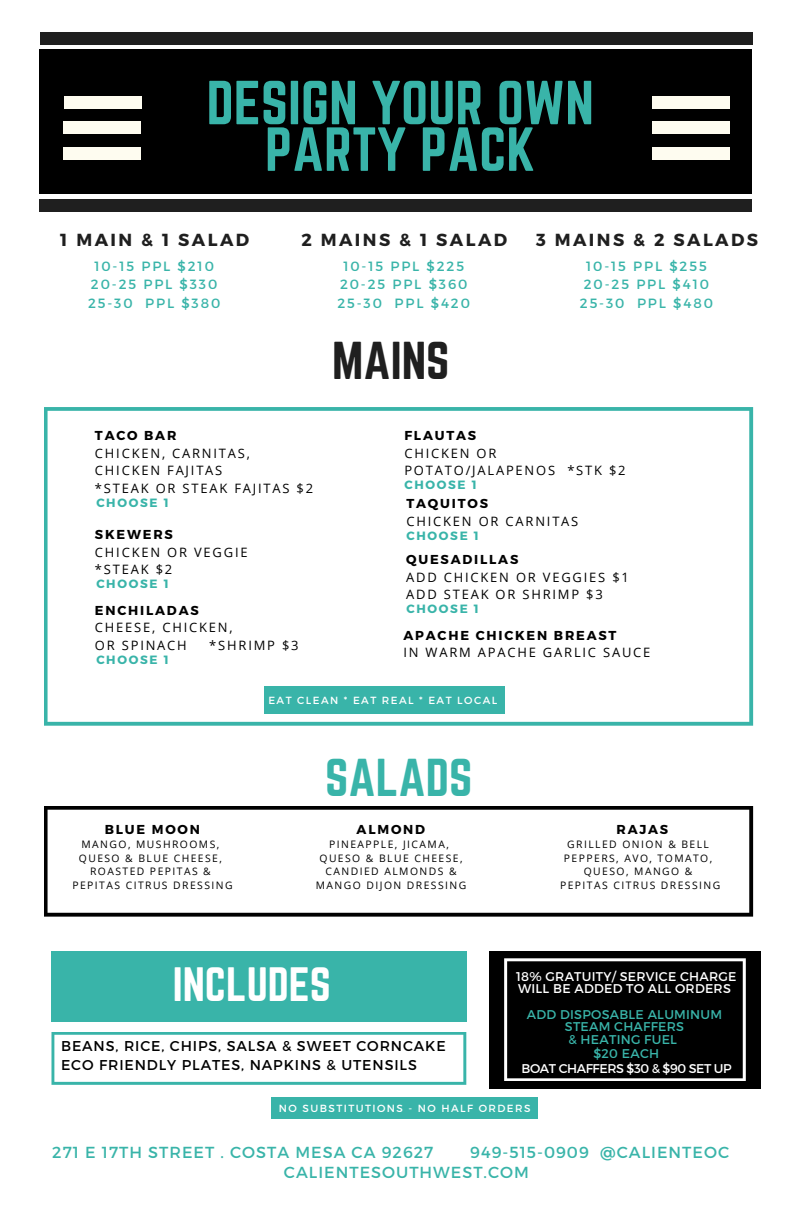
<style>
.page{position:relative;width:792px;height:1224px;background:#fff}
.page>*{position:absolute;margin:0;border:0;box-sizing:border-box;transform-origin:0 0}
.t1{font:54.4px/46.6px "Norwester";color:#39b4a9;text-align:center}
.t2{font:46.6px "Norwester";color:#39b4a9}
.t3{font:46.6px "Norwester";color:#1f1f1f}
.t4{font:42.2px "Norwester";color:#fff}
.t5{font:700 17.4px "Montserrat";letter-spacing:.14em;color:#1f1f1f}
.t6{font:16px/20px "Montserrat";letter-spacing:.065em;color:#39b4a9}
.t7{font:14.2px/18.4px "Montserrat";letter-spacing:.06em;color:#000}
.t8{font:13.4px/18.4px "Montserrat";letter-spacing:.14em;color:#39b4a9;text-align:center}
.t9{font:13px/17.4px "Open Sans";letter-spacing:.14em;color:#000}
.t10{font:700 13px "Montserrat";letter-spacing:.14em;color:#000}
.t11{font:12.6px/13px "Montserrat";letter-spacing:.02em;color:#39b4a9;text-align:center}
.t12{font:12.6px/12.6px "Montserrat";letter-spacing:.02em;color:#fff}
.t13{font:12.6px "Montserrat";letter-spacing:-.03em;color:#fff}
.t14{font:700 12px "Montserrat";letter-spacing:.14em;color:#39b4a9}
.t15{font:10.4px/13.6px "Open Sans";letter-spacing:.14em;color:#000;text-align:center}
.t16{font:10.4px "Montserrat";letter-spacing:.14em;color:#fff}
</style>
<div class="page">
<div style="left:39px;top:200px;width:712px;height:12px;background:#1f1f1f"></div>
<div style="left:40px;top:32px;width:713px;height:12px;background:#1f1f1f"></div>
<div style="left:39px;top:49px;width:712px;height:144px;background:#000"></div>
<div style="left:652px;top:122px;width:78px;height:12px;background:#fefcf0"></div>
<div style="left:652px;top:96px;width:78px;height:12px;background:#fefcf0"></div>
<div style="left:63px;top:148px;width:78px;height:12px;background:#fefcf0"></div>
<div style="left:63px;top:122px;width:78px;height:12px;background:#fefcf0"></div>
<div style="left:64px;top:96px;width:78px;height:12px;background:#fefcf0"></div>
<svg style="left:44px;top:407px;width:709px;height:319px"></svg>
<div style="left:51px;top:951px;width:416px;height:71px;background:#39b4a9"></div>
<svg style="left:44px;top:806px;width:709px;height:110px"></svg>
<svg style="left:51px;top:1032px;width:415px;height:53px"></svg>
<div style="left:265px;top:687px;width:240px;height:27px;background:#39b4a9"></div>
<div style="left:489px;top:951px;width:272px;height:137px;background:#000"></div>
<svg style="left:504px;top:958px;width:242px;height:123px"></svg>
<div style="left:652px;top:148px;width:78px;height:12px;background:#fefcf0"></div>
<div style="left:272px;top:1098px;width:266px;height:21px;background:#39b4a9"></div>
<h1 class="t1" style="left:207px;top:79px;width:389px">DESIGN YOUR OWN<br>PARTY PACK</h1>
<h3 class="t5" style="left:60px;top:229px;width:190px">1 MAIN &amp; 1 SALAD</h3>
<p class="t8" style="left:88px;top:256px;width:134px">10-15 PPL $210<br>20-25 PPL $330<br>25-30 PPL $380</p>
<h3 class="t5" style="left:301px;top:229px;width:207px">2 MAINS &amp; 1 SALAD</h3>
<p class="t8" style="left:337px;top:256px;width:134px">10-15 PPL $225<br>20-25 PPL $360<br>25-30 PPL $420</p>
<h2 class="t3" style="left:332px;top:333px;width:119px">MAINS</h2>
<h3 class="t5" style="left:536px;top:229px;width:224px">3 MAINS &amp; 2 SALADS</h3>
<p class="t8" style="left:580px;top:256px;width:135px">10-15 PPL $255<br>20-25 PPL $410<br>25-30 PPL $480</p>
<p class="t10" style="left:95px;top:427px;width:83px">TACO BAR</p>
<p class="t9" style="left:95px;top:444px;width:220px">CHICKEN, CARNITAS,<br>CHICKEN FAJITAS<br>*STEAK OR STEAK FAJITAS $2</p>
<p class="t14" style="left:96px;top:495px;width:74px">CHOOSE 1</p>
<p class="t10" style="left:95px;top:526px;width:79px">SKEWERS</p>
<p class="t9" style="left:95px;top:543px;width:154px">CHICKEN OR VEGGIE *STEAK $2</p>
<p class="t14" style="left:96px;top:576px;width:74px">CHOOSE 1</p>
<p class="t10" style="left:95px;top:602px;width:105px">ENCHILADAS</p>
<p class="t9" style="left:95px;top:618px;width:139px">CHEESE, CHICKEN,<br>OR SPINACH</p>
<p class="t9" style="left:209px;top:636px;width:91px">*SHRIMP $3</p>
<p class="t14" style="left:96px;top:651px;width:74px">CHOOSE 1</p>
<p class="t10" style="left:404px;top:427px;width:73px">FLAUTAS</p>
<p class="t9" style="left:404px;top:444px;width:223px">CHICKEN OR<br>POTATO/JALAPENOS *STK $2</p>
<p class="t10" style="left:407px;top:495px;width:83px">TAQUITOS</p>
<p class="t9" style="left:407px;top:512px;width:173px">CHICKEN OR CARNITAS</p>
<p class="t14" style="left:404px;top:477px;width:74px">CHOOSE 1</p>
<p class="t14" style="left:407px;top:527px;width:74px">CHOOSE 1</p>
<p class="t10" style="left:406px;top:551px;width:114px">QUESADILLAS</p>
<p class="t9" style="left:406px;top:568px;width:224px">ADD CHICKEN OR VEGGIES $1<br>ADD STEAK OR SHRIMP $3</p>
<p class="t10" style="left:403px;top:627px;width:215px">APACHE CHICKEN BREAST</p>
<p class="t9" style="left:403px;top:644px;width:248px">IN WARM APACHE GARLIC SAUCE</p>
<p class="t14" style="left:407px;top:601px;width:74px">CHOOSE 1</p>
<p class="t16" style="left:268px;top:693px;width:230px">EAT CLEAN * EAT REAL * EAT LOCAL</p>
<p class="t10" style="left:105px;top:821px;width:97px">BLUE MOON</p>
<p class="t15" style="left:72px;top:837px;width:162px">MANGO, MUSHROOMS,<br>QUESO &amp; BLUE CHEESE,<br>ROASTED PEPITAS &amp;<br>PEPITAS CITRUS DRESSING</p>
<h2 class="t2" style="left:325px;top:749px;width:149px">SALADS</h2>
<p class="t10" style="left:357px;top:821px;width:70px">ALMOND</p>
<p class="t15" style="left:316px;top:837px;width:152px">PINEAPPLE, JICAMA,<br>QUESO &amp; BLUE CHEESE,<br>CANDIED ALMONDS &amp;<br>MANGO DIJON DRESSING</p>
<h3 class="t4" style="left:173px;top:959px;width:160px">INCLUDES</h3>
<p class="t7" style="left:61px;top:1036px;width:386px">BEANS, RICE, CHIPS, SALSA &amp; SWEET CORNCAKE<br>ECO FRIENDLY PLATES, NAPKINS &amp; UTENSILS</p>
<p class="t10" style="left:617px;top:821px;width:53px">RAJAS</p>
<p class="t15" style="left:560px;top:837px;width:162px">GRILLED ONION &amp; BELL<br>PEPPERS, AVO, TOMATO,<br>QUESO, MANGO &amp;<br>PEPITAS CITRUS DRESSING</p>
<p class="t12" style="left:516px;top:969px;width:222px">18% GRATUITY/ SERVICE CHARGE<br>WILL BE ADDED TO ALL ORDERS</p>
<p class="t11" style="left:527px;top:1007px;width:197px">ADD DISPOSABLE ALUMINUM<br>STEAM CHAFFERS<br>&amp; HEATING FUEL<br>$20 EACH</p>
<p class="t13" style="left:522px;top:1061px;width:212px">BOAT CHAFFERS $30 &amp; $90 SET UP</p>
<p class="t16" style="left:279px;top:1101px;width:253px">NO SUBSTITUTIONS - NO HALF ORDERS</p>
<p class="t6" style="left:52px;top:1142px;width:383px">271 E 17TH STREET . COSTA MESA CA 92627</p>
<p class="t6" style="left:284px;top:1142px;width:447px;text-indent:186px">949-515-0909 @CALIENTEOC<br>CALIENTESOUTHWEST.COM</p>
</div>
